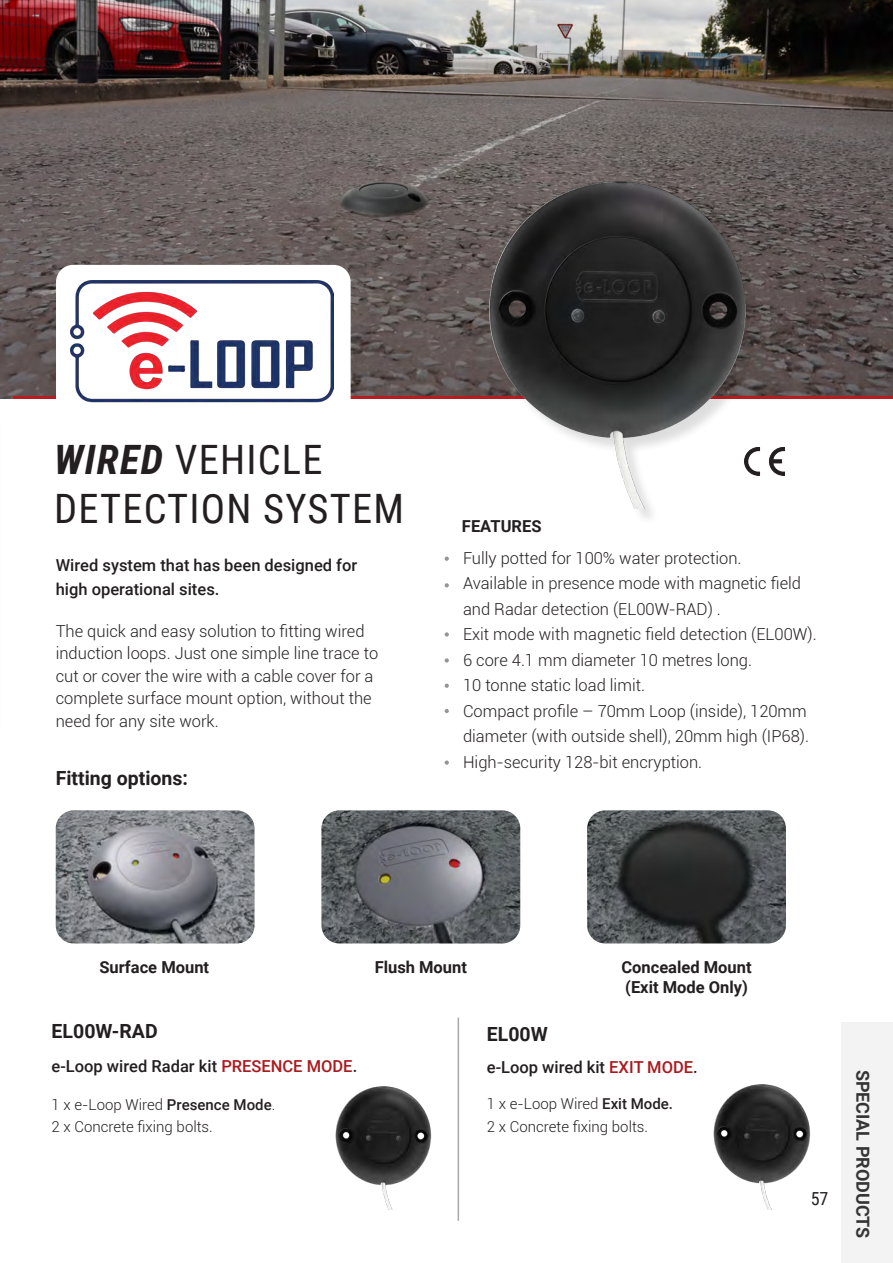
<style>
.page{position:relative;width:893px;height:1263px;background:#fff}
.page>*{position:absolute;margin:0;border:0;box-sizing:border-box;transform-origin:0 0}
.t1{font:40.5px/48.6px "Roboto Condensed";letter-spacing:.03em;color:#231f20}
.t2{font:700 19.5px "Roboto";color:#231f20}
.t3{font:700 18px "Roboto";color:#363536}
.t4{font:18px "Roboto Condensed";color:#231f20}
.t5{font:300 16.5px/22.5px "Roboto";color:#231f20}
.t6{font:500 16.5px/24px "Roboto";color:#231f20}
.t7{font:700 16.5px "Roboto";color:#231f20}
.t8{font:300 15px "Roboto";color:#231f20}
.s1{font-weight:700;font-style:italic}
.s2{color:#aa191d}
.s3{font-weight:500}
</style>
<div class="page">
<div style="left:841px;top:1023px;width:52px;height:240px;background:#f3f3f4"></div>
<svg style="left:445px;top:557px;width:4px;height:4px"></svg>
<svg style="left:445px;top:583px;width:4px;height:4px"></svg>
<svg style="left:445px;top:632px;width:4px;height:5px"></svg>
<svg style="left:445px;top:658px;width:4px;height:5px"></svg>
<svg style="left:445px;top:709px;width:4px;height:4px"></svg>
<svg style="left:445px;top:760px;width:4px;height:5px"></svg>
<img style="left:0;top:0;width:893px;height:399px">
<hr style="left:13px;top:396px;width:880px;height:3px;background:#b81c21">
<div style="left:56px;top:265px;width:295px;height:161px;background:#fff;border-radius:17px"></div>
<img style="left:71px;top:281px;width:263px;height:122px">
<div style="left:490px;top:183px;width:273px;height:342px;background:#231f20;opacity:.15"></div>
<img style="left:479px;top:173px;width:275px;height:335px">
<img style="left:744px;top:448px;width:41px;height:28px">
<svg style="left:445px;top:684px;width:4px;height:4px"></svg>
<img style="left:56px;top:810px;width:199px;height:133px">
<img style="left:321px;top:810px;width:199px;height:133px">
<img style="left:587px;top:810px;width:199px;height:133px">
<hr style="left:458px;top:1017px;width:1px;height:204px;background:#a8a9ad">
<img style="left:335px;top:1086px;width:97px;height:123px">
<img style="left:713px;top:1084px;width:98px;height:125px">
<p class="t1" style="left:54px;top:434px;width:352px"><span class="s1">WIRED</span> VEHICLE<br>DETECTION SYSTEM</p>
<p class="t6" style="left:56px;top:553px;width:303px">Wired system that has been designed for high operational sites.</p>
<p class="t5" style="left:56px;top:619px;width:324px">The quick and easy solution to fitting wired induction loops. Just one simple line trace to cut or cover the wire with a cable cover for a complete surface mount option, without the need for any site work.</p>
<p class="t2" style="left:56px;top:764px;width:134px">Fitting options:</p>
<p class="t7" style="left:462px;top:515px;width:81px">FEATURES</p>
<p class="t5" style="left:463px;top:546px;width:280px">Fully potted for 100% water protection.</p>
<p class="t5" style="left:463px;top:570px;width:340px;line-height:25.5px">Available in presence mode with magnetic field and Radar detection (EL00W-RAD) .</p>
<p class="t5" style="left:463px;top:623px;width:355px">Exit mode with magnetic field detection (EL00W).</p>
<p class="t5" style="left:463px;top:648px;width:291px">6 core 4.1 mm diameter 10 metres long.</p>
<p class="t5" style="left:463px;top:674px;width:183px">10 tonne static load limit.</p>
<p class="t5" style="left:463px;top:698px;width:347px;line-height:25.5px">Compact profile – 70mm Loop (inside), 120mm diameter (with outside shell), 20mm high (IP68).</p>
<p class="t5" style="left:463px;top:750px;width:241px">High-security 128-bit encryption.</p>
<p class="t7" style="left:99px;top:956px;width:111px">Surface Mount</p>
<p class="t7" style="left:375px;top:956px;width:94px">Flush Mount</p>
<p class="t7" style="left:621px;top:956px;width:132px">Concealed Mount</p>
<p class="t7" style="left:625px;top:975px;width:124px">(Exit Mode Only)</p>
<p class="t2" style="left:52px;top:1017px;width:108px">EL00W-RAD</p>
<p class="t2" style="left:487px;top:1020px;width:62px">EL00W</p>
<p class="t6" style="left:52px;top:1054px;width:307px">e-Loop wired Radar kit <span class="s2">PRESENCE MODE</span>.</p>
<p class="t6" style="left:487px;top:1054px;width:212px">e-Loop wired kit <span class="s2">EXIT MODE</span>.</p>
<p class="t8" style="left:52px;top:1094px;width:225px">1 x e-Loop Wired <span class="s3">Presence Mode</span>.</p>
<p class="t8" style="left:52px;top:1116px;width:163px">2 x Concrete fixing bolts.</p>
<p class="t8" style="left:487px;top:1093px;width:188px">1 x e-Loop Wired <span class="s3">Exit Mode.</span></p>
<p class="t8" style="left:487px;top:1116px;width:163px">2 x Concrete fixing bolts.</p>
<p class="t4" style="left:811px;top:1186px;width:19px">57</p>
<p class="t3" style="left:875px;top:1069px;width:170px;rotate:90deg">SPECIAL PRODUCTS</p>
</div>
